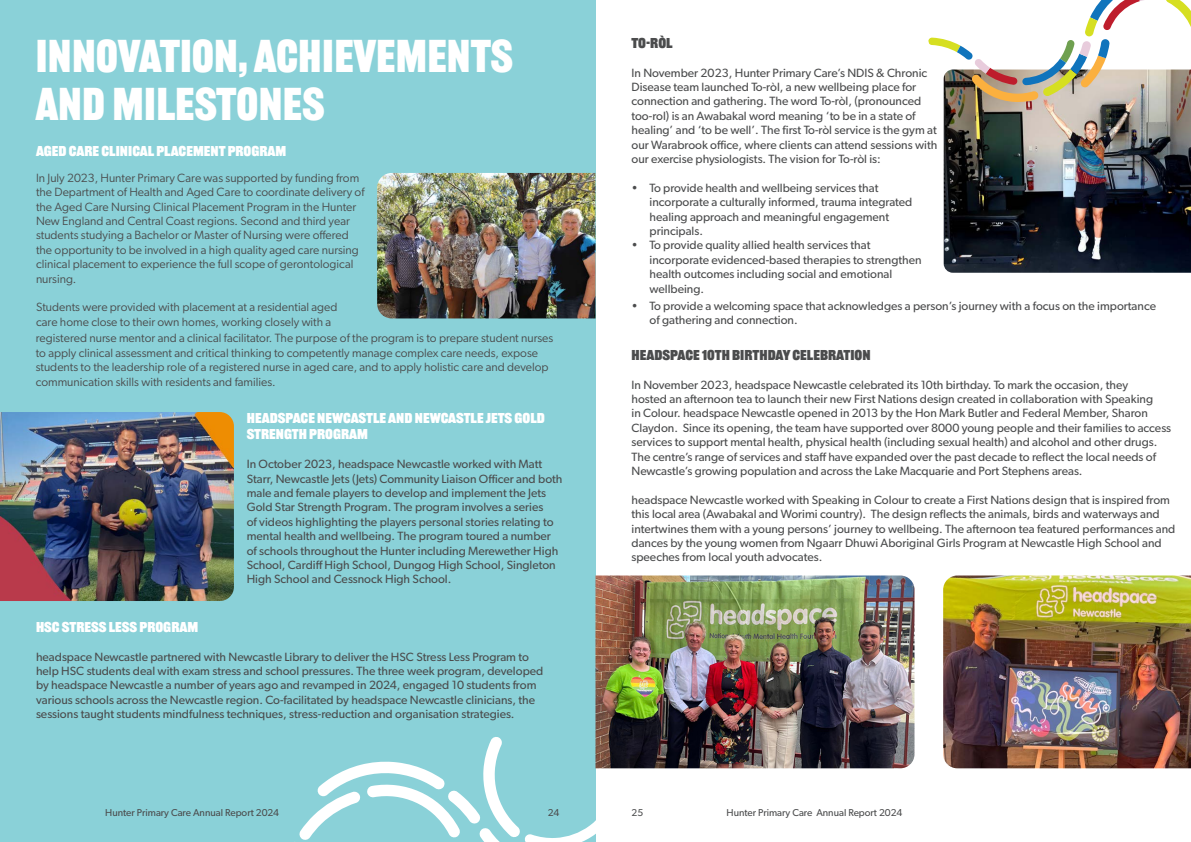
<style>
.page{position:relative;width:1191px;height:842px;background:#fff}
.page>*{position:absolute;margin:0;border:0;box-sizing:border-box;transform-origin:0 0}
.t1{font:500 45px/48px "Railroad Gothic ATF";color:#fff}
.t2{font:700 14px/16.8px "Railroad Gothic ATF";color:#fff}
.t3{font:700 14px "Railroad Gothic ATF";color:#4b4c4d}
.t4{font:12px/14.4px "Gibson";color:#4b4c4d}
.t5{font:12px/14.4px "Gibson";color:#4b4c4d}
.t6{font:10px "Gibson";color:#4b4c4d}
</style>
<div class="page">
<div style="left:0;top:0;width:595px;height:842px;background:#8ad1d8"></div>
<img style="left:943px;top:102px;width:248px;height:171px">
<svg style="left:604px;top:768px;width:40px;height:1px"></svg>
<img style="left:377px;top:173px;width:218px;height:145px">
<img style="left:0;top:412px;width:234px;height:189px">
<svg style="left:299px;top:737px;width:296px;height:105px"></svg>
<img style="left:943px;top:575px;width:248px;height:193px">
<img style="left:595px;top:575px;width:319px;height:193px">
<svg style="left:928px;top:0;width:263px;height:102px"></svg>
<p class="t1" style="left:36px;top:32px;width:478px">INNOVATION, ACHIEVEMENTS<br>AND MILESTONES</p>
<p class="t2" style="left:36px;top:142px;width:252px">AGED CARE CLINICAL PLACEMENT PROGRAM</p>
<p class="t5" style="left:36px;top:170px;width:330px">In July 2023, Hunter Primary Care was supported by funding from the Department of Health and Aged Care to coordinate delivery of the Aged Care Nursing Clinical Placement Program in the Hunter New England and Central Coast regions. Second and third year students studying a Bachelor or Master of Nursing were offered the opportunity to be involved in a high quality aged care nursing clinical placement to experience the full scope of gerontological nursing.</p>
<p class="t5" style="left:36px;top:300px;width:303px">Students were provided with placement at a residential aged care home close to their own homes, working closely with a</p>
<p class="t5" style="left:36px;top:331px;width:519px">registered nurse mentor and a clinical facilitator. The purpose of the program is to prepare student nurses to apply clinical assessment and critical thinking to competently manage complex care needs, expose students to the leadership role of a registered nurse in aged care, and to apply holistic care and develop communication skills with residents and families.</p>
<p class="t2" style="left:247px;top:409px;width:300px">HEADSPACE NEWCASTLE AND NEWCASTLE JETS GOLD<br>STRENGTH PROGRAM</p>
<p class="t4" style="left:247px;top:457px;width:317px">In October 2023, headspace Newcastle worked with Matt Starr, Newcastle Jets (Jets) Community Liaison Officer and both male and female players to develop and implement the Jets Gold Star Strength Program. The program involves a series<br>of videos highlighting the players personal stories relating to mental health and wellbeing. The program toured a number of schools throughout the Hunter including Merewether High School, Cardiff High School, Dungog High School, Singleton High School and Cessnock High School.</p>
<p class="t2" style="left:36px;top:618px;width:164px">HSC STRESS LESS PROGRAM</p>
<p class="t4" style="left:36px;top:649px;width:509px">headspace Newcastle partnered with Newcastle Library to deliver the HSC Stress Less Program to help HSC students deal with exam stress and school pressures. The three week program, developed by headspace Newcastle a number of years ago and revamped in 2024, engaged 10 students from various schools across the Newcastle region. Co-facilitated by headspace Newcastle clinicians, the sessions taught students mindfulness techniques, stress-reduction and organisation strategies.</p>
<p class="t3" style="left:631px;top:34px;width:43px">TO-RÒL</p>
<p class="t4" style="left:631px;top:65px;width:307px">In November 2023, Hunter Primary Care’s NDIS &amp; Chronic Disease team launched To-ròl, a new wellbeing place for connection and gathering. The word To-ròl, (pronounced too-rol) is an Awabakal word meaning ‘to be in a state of healing’ and ‘to be well’. The first To-ròl service is the gym at our Warabrook office, where clients can attend sessions with our exercise physiologists. The vision for To-ròl is:</p>
<p class="t4" style="left:649px;top:180px;width:264px;text-indent:-18px">• To provide health and wellbeing services that incorporate a culturally informed, trauma integrated healing approach and meaningful engagement principals.</p>
<p class="t4" style="left:649px;top:238px;width:274px;text-indent:-18px">• To provide quality allied health services that incorporate evidenced-based therapies to strengthen health outcomes including social and emotional wellbeing.</p>
<p class="t4" style="left:649px;top:298px;width:508px;text-indent:-18px">• To provide a welcoming space that acknowledges a person’s journey with a focus on the importance of gathering and connection.</p>
<p class="t3" style="left:631px;top:346px;width:240px">HEADSPACE 10TH BIRTHDAY CELEBRATION</p>
<p class="t4" style="left:631px;top:377px;width:541px">In November 2023, headspace Newcastle celebrated its 10th birthday. To mark the occasion, they<br>hosted an afternoon tea to launch their new First Nations design created in collaboration with Speaking<br>in Colour. headspace Newcastle opened in 2013 by the Hon Mark Butler and Federal Member, Sharon Claydon. Since its opening, the team have supported over 8000 young people and their families to access services to support mental health, physical health (including sexual health) and alcohol and other drugs.<br>The centre’s range of services and staff have expanded over the past decade to reflect the local needs of Newcastle’s growing population and across the Lake Macquarie and Port Stephens areas.</p>
<p class="t4" style="left:631px;top:492px;width:545px">headspace Newcastle worked with Speaking in Colour to create a First Nations design that is inspired from this local area (Awabakal and Worimi country). The design reflects the animals, birds and waterways and intertwines them with a young persons’ journey to wellbeing. The afternoon tea featured performances and dances by the young women from Ngaarr Dhuwi Aboriginal Girls Program at Newcastle High School and speeches from local youth advocates.</p>
<p class="t6" style="left:105px;top:807px;width:175px">Hunter Primary Care Annual Report 2024</p>
<p class="t6" style="left:548px;top:807px;width:13px">24</p>
<p class="t6" style="left:631px;top:807px;width:13px">25</p>
<p class="t6" style="left:726px;top:807px;width:177px">Hunter Primary Care Annual Report 2024</p>
</div>
